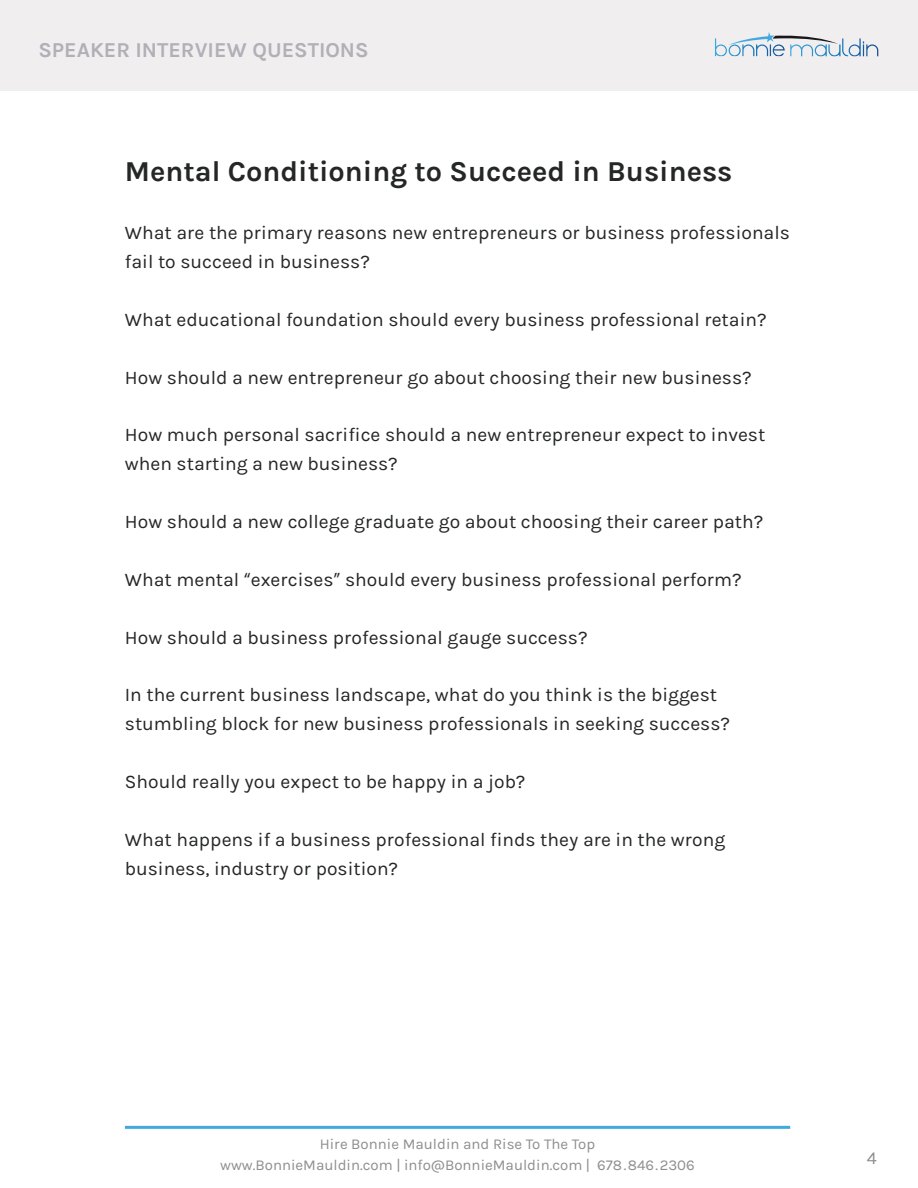
<style>
.page{position:relative;width:918px;height:1188px;background:#fff}
.page>*{position:absolute;margin:0;border:0;box-sizing:border-box;transform-origin:0 0}
.t1{font:700 28.95px "Karla";color:#252626}
.t2{font:700 21.3px "Karla";color:#b1b0b7}
.t3{font:19.2px/29px "Karla";color:#252626}
.t4{font:18px "Karla";color:#8e8e8f}
.t5{font:15px "Karla";color:#8e8e8f}
.s1{font-family:"Myriad Pro"}
</style>
<div class="page">
<div style="left:0;top:0;width:918px;height:90px;background:#f1eeef"></div>
<svg style="left:755px;top:32px;width:60px;height:7px"></svg>
<img style="left:790px;top:38px;width:88px;height:19px">
<img style="left:715px;top:38px;width:70px;height:19px">
<hr style="left:125px;top:1126px;width:665px;height:3px;background:#40a9df">
<p class="t2" style="left:38px;top:37px;width:332px">SPEAKER INTERVIEW QUESTIONS</p>
<h1 class="t1" style="left:125px;top:155px;width:609px">Mental Conditioning to Succeed in Business</h1>
<p class="t3" style="left:125px;top:219px;width:666px">What are the primary reasons new entrepreneurs or business professionals fail to succeed in business?</p>
<p class="t3" style="left:125px;top:305px;width:643px">What educational foundation should every business professional retain?</p>
<p class="t3" style="left:125px;top:363px;width:628px">How should a new entrepreneur go about choosing their new business?</p>
<p class="t3" style="left:125px;top:421px;width:642px">How much personal sacrifice should a new entrepreneur expect to invest when starting a new business?</p>
<p class="t3" style="left:125px;top:507px;width:640px">How should a new college graduate go about choosing their career path?</p>
<p class="t3" style="left:125px;top:565px;width:618px">What mental <span class="s1">“</span>exercises<span class="s1">”</span> should every business professional perform?</p>
<p class="t3" style="left:125px;top:623px;width:464px">How should a business professional gauge success?</p>
<p class="t3" style="left:125px;top:681px;width:607px">In the current business landscape, what do you think is the biggest stumbling block for new business professionals in seeking success?</p>
<p class="t3" style="left:125px;top:767px;width:402px">Should really you expect to be happy in a job?</p>
<p class="t3" style="left:125px;top:825px;width:602px">What happens if a business professional finds they are in the wrong business, industry or position?</p>
<p class="t5" style="left:320px;top:1136px;width:277px">Hire Bonnie Mauldin and Rise To The Top</p>
<p class="t5" style="left:220px;top:1157px;width:476px">www.BonnieMauldin.com | info@BonnieMauldin.com | 678.846.2306</p>
<p class="t4" style="left:867px;top:1148px;width:12px">4</p>
</div>
